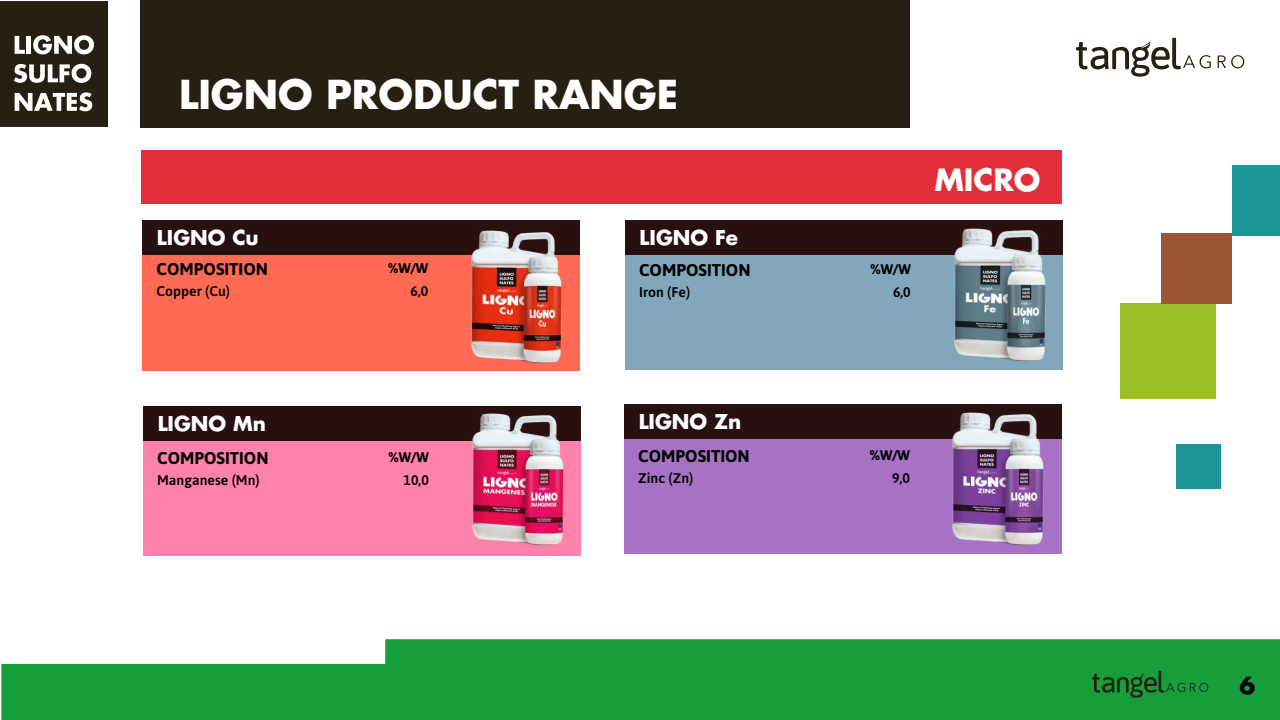
<style>
.page{position:relative;width:1280px;height:720px;background:#fff}
.page>*{position:absolute;margin:0;border:0;box-sizing:border-box;transform-origin:0 0}
.t1{font:39px "Futura Koyu";color:#fff}
.t2{font:30px "Futura Koyu";color:#fff}
.t3{font:23px "Futura Koyu";color:#000}
.t4{font:20px "Futura Koyu";color:#fff}
.t5{font:700 17px "Asap";color:#000}
.t6{font:500 14px "Asap";color:#000}
.t7{font:700 14px "Asap";color:#000}
</style>
<div class="page">
<div style="left:625px;top:221px;width:437px;height:149px;background:#82a7ba"></div>
<div style="left:625px;top:221px;width:437px;height:34px;background:#291010"></div>
<img style="left:954px;top:228px;width:92px;height:134px">
<div style="left:143px;top:406px;width:437px;height:150px;background:#ff82aa"></div>
<div style="left:143px;top:406px;width:437px;height:35px;background:#291010"></div>
<img style="left:472px;top:413px;width:92px;height:133px">
<div style="left:624px;top:404px;width:438px;height:150px;background:#a772c4"></div>
<div style="left:624px;top:404px;width:438px;height:35px;background:#291010"></div>
<img style="left:952px;top:412px;width:92px;height:134px">
<div style="left:142px;top:221px;width:438px;height:150px;background:#ff6a54"></div>
<div style="left:142px;top:221px;width:438px;height:34px;background:#291010"></div>
<img style="left:471px;top:230px;width:91px;height:134px">
<svg style="left:1px;top:639px;width:1279px;height:81px;background:#2ba74d"></svg>
<div style="left:140px;top:0;width:770px;height:128px;background:#262012"></div>
<div style="left:0;top:2px;width:108px;height:125px;background:#262012"></div>
<svg style="left:15px;top:36px;width:10px;height:18px"></svg>
<div style="left:26px;top:36px;width:5px;height:18px;background:#fff"></div>
<svg style="left:33px;top:35px;width:61px;height:19px"></svg>
<svg style="left:14px;top:64px;width:77px;height:19px"></svg>
<svg style="left:15px;top:92px;width:77px;height:19px"></svg>
<svg style="left:1092px;top:671px;width:116px;height:27px;background:#188331"></svg>
<svg style="left:1076px;top:38px;width:135px;height:39px"></svg>
<svg style="left:1218px;top:55px;width:26px;height:13px"></svg>
<div style="left:142px;top:150px;width:920px;height:53px;background:#e32d38"></div>
<div style="left:1120px;top:303px;width:96px;height:95px;background:#9cc028"></div>
<div style="left:1162px;top:233px;width:70px;height:71px;background:#9d5633"></div>
<div style="left:1232px;top:165px;width:48px;height:70px;background:#1c9697"></div>
<div style="left:1176px;top:444px;width:45px;height:45px;background:#1c9697"></div>
<h1 class="t1" style="left:179px;top:77px;width:501px">LIGNO PRODUCT RANGE</h1>
<h3 class="t4" style="left:157px;top:229px;width:103px">LIGNO Cu</h3>
<p class="t5" style="left:157px;top:262px;width:113px">COMPOSITION</p>
<p class="t7" style="left:388px;top:262px;width:42px">%W/W</p>
<p class="t6" style="left:157px;top:285px;width:75px">Copper (Cu)</p>
<p class="t6" style="left:411px;top:285px;width:19px">6,0</p>
<h3 class="t4" style="left:640px;top:228px;width:100px">LIGNO Fe</h3>
<p class="t5" style="left:639px;top:263px;width:113px">COMPOSITION</p>
<p class="t7" style="left:870px;top:264px;width:42px">%W/W</p>
<p class="t6" style="left:639px;top:286px;width:53px">Iron (Fe)</p>
<p class="t6" style="left:893px;top:286px;width:19px">6,0</p>
<h2 class="t2" style="left:934px;top:166px;width:108px">MICRO</h2>
<h3 class="t4" style="left:158px;top:414px;width:110px">LIGNO Mn</h3>
<p class="t5" style="left:157px;top:451px;width:113px">COMPOSITION</p>
<p class="t7" style="left:388px;top:451px;width:42px">%W/W</p>
<p class="t6" style="left:157px;top:474px;width:104px">Manganese (Mn)</p>
<p class="t6" style="left:404px;top:474px;width:27px">10,0</p>
<h3 class="t4" style="left:639px;top:412px;width:104px">LIGNO Zn</h3>
<p class="t5" style="left:638px;top:449px;width:113px">COMPOSITION</p>
<p class="t7" style="left:869px;top:449px;width:42px">%W/W</p>
<p class="t6" style="left:638px;top:472px;width:57px">Zinc (Zn)</p>
<p class="t6" style="left:892px;top:472px;width:19px">9,0</p>
<h3 class="t3" style="left:1239px;top:676px;width:17px">6</h3>
</div>
